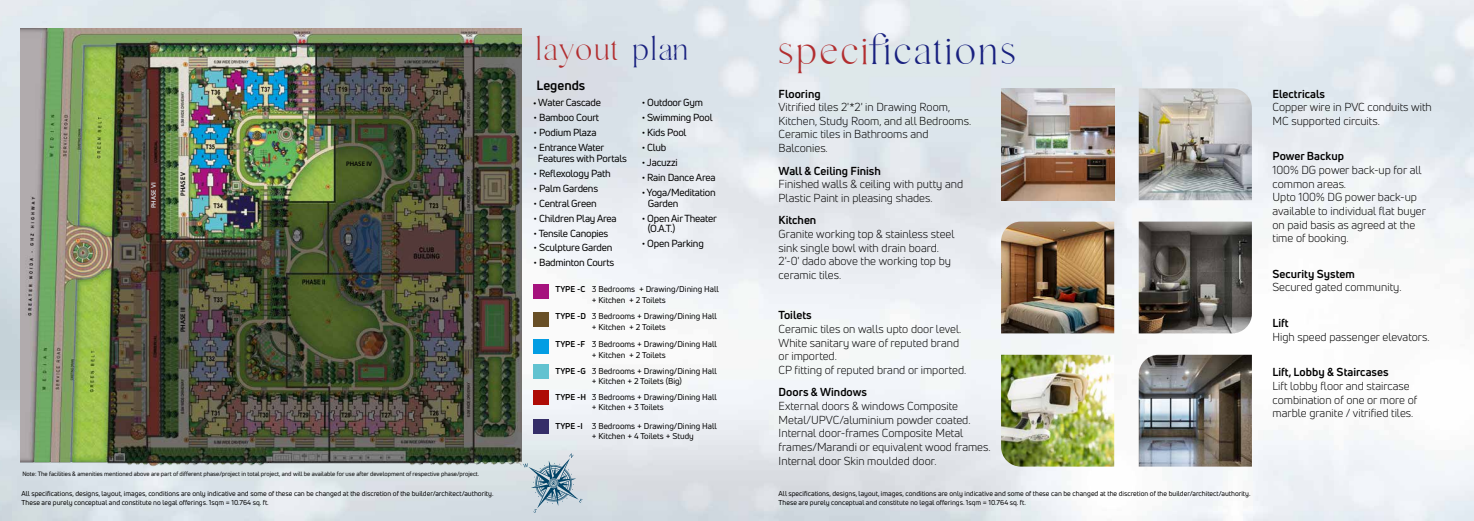
<style>
.page{position:relative;width:1474px;height:521px;background:#fff}
.page>*{position:absolute;margin:0;border:0;box-sizing:border-box;transform-origin:0 0}
.t1{font:36.66px "Gallient";letter-spacing:.1em;color:#18207f}
.t2{font:29.22px "Gallient";letter-spacing:.1em;color:#b22d2f}
.t3{font:700 13.12px "Uni Neue";color:#000}
.t4{font:11.38px/13.7px "Uni Neue";color:#000}
.t5{font:700 11.38px "Uni Neue";color:#000}
.t6{font:10.06px/10.5px "Uni Neue";letter-spacing:-.02em;color:#000}
.t7{font:8.31px/10.5px "Uni Neue";color:#000}
.t8{font:7px/8.4px "Uni Neue";color:#000}
.t9{font:600 6.56px "Myriad Pro";color:#000}
.t10{font:600 6.56px "Myriad Pro";color:#d6dfe5}
.t11{font:6.12px "Uni Neue";color:#000}
.s1{color:#18207f}
.s2{color:#b22d2f}
.s3{font-weight:700}
.s4{font-family:"Myriad Pro"}
</style>
<div class="page">
<img style="left:0;top:0;width:1473px;height:521px">
<img style="left:1001px;top:88px;width:113px;height:112px">
<img style="left:1001px;top:222px;width:113px;height:111px">
<img style="left:1001px;top:355px;width:113px;height:111px">
<img style="left:1138px;top:88px;width:113px;height:112px">
<img style="left:1138px;top:222px;width:113px;height:111px">
<img style="left:1138px;top:355px;width:113px;height:111px">
<svg style="left:523px;top:453px;width:59px;height:60px;background:#aec1cb"></svg>
<img style="left:20px;top:28px;width:501px;height:445px">
<div style="left:533px;top:284px;width:16px;height:15px;background:#a6137e"></div>
<div style="left:533px;top:312px;width:16px;height:15px;background:#684f26"></div>
<div style="left:533px;top:339px;width:16px;height:15px;background:#039de3"></div>
<div style="left:533px;top:364px;width:16px;height:15px;background:#62c2d0"></div>
<div style="left:533px;top:390px;width:16px;height:15px;background:#ae0b06"></div>
<div style="left:533px;top:419px;width:16px;height:15px;background:#352d68"></div>
<p class="t10" style="left:149px;top:208px;width:27px;rotate:-90deg">PHASE VI</p>
<p class="t9" style="left:179px;top:196px;width:26px;rotate:-90deg">PHASE V</p>
<p class="t9" style="left:179px;top:332px;width:27px;rotate:-90deg">PHASE III</p>
<p class="t9" style="left:346px;top:160px;width:28px">PHASE IV</p>
<p class="t11" style="left:22px;top:469px;width:458px">Note: The facilities &amp; amenities mentioned above are part of different phase/project in total project, and will be available for use after development of respective phase/project.</p>
<h2 class="t2" style="left:536px;top:30px;width:153px">layout <span class="s1">plan</span></h2>
<h1 class="t1" style="left:779px;top:27px;width:238px"><span class="s2">speci</span>fications</h1>
<p class="t3" style="left:536px;top:77px;width:50px">Legends</p>
<p class="t5" style="left:778px;top:86px;width:44px">Flooring</p>
<p class="t4" style="left:778px;top:100px;width:194px">Vitrified tiles 2'*2' in Drawing Room,<br>Kitchen, Study Room, and all Bedrooms.<br>Ceramic tiles in Bathrooms and<br>Balconies.</p>
<p class="t5" style="left:778px;top:163px;width:104px">Wall &amp; Ceiling Finish</p>
<p class="t4" style="left:778px;top:177px;width:186px">Finished walls &amp; ceiling with putty and<br>Plastic Paint in pleasing shades.</p>
<p class="t5" style="left:778px;top:213px;width:39px">Kitchen</p>
<p class="t4" style="left:778px;top:227px;width:177px">Granite working top &amp; stainless steel sink single bowl with drain board.<br>2'-0' dado above the working top by ceramic tiles.</p>
<p class="t6" style="left:641px;top:97px;width:63px">• Outdoor Gym</p>
<p class="t6" style="left:641px;top:112px;width:72px">• Swimming Pool</p>
<p class="t6" style="left:641px;top:127px;width:46px">• Kids Pool</p>
<p class="t6" style="left:641px;top:142px;width:26px">• Club</p>
<p class="t6" style="left:641px;top:157px;width:38px">• Jacuzzi</p>
<p class="t6" style="left:641px;top:172px;width:75px">• Rain Dance Area</p>
<p class="t6" style="left:648px;top:187px;width:69px;text-indent:-6px">• Yoga/Meditation<br>Garden</p>
<p class="t6" style="left:648px;top:213px;width:71px;text-indent:-6px">• Open Air Theater (O.A.T.)</p>
<p class="t6" style="left:641px;top:238px;width:64px">• Open Parking</p>
<p class="t7" style="left:592px;top:284px;width:129px;text-indent:-36px"><span class="s3">TYPE -C</span> 3 Bedrooms + Drawing/Dining Hall + Kitchen + 2 Toilets</p>
<p class="t7" style="left:592px;top:311px;width:127px;text-indent:-36px"><span class="s3">TYPE -D</span> 3 Bedrooms + Drawing/Dining Hall + Kitchen + 2 Toilets</p>
<p class="t7" style="left:592px;top:339px;width:127px;text-indent:-36px"><span class="s3">TYPE -F</span> 3 Bedrooms + Drawing/Dining Hall + Kitchen + 2 Toilets</p>
<p class="t7" style="left:555px;top:365px;width:163px;text-align:center"><span class="s3">TYPE -G</span> 3 Bedrooms + Drawing/Dining Hall + Kitchen + 2 Toilets (Big)</p>
<p class="t7" style="left:592px;top:392px;width:127px;text-indent:-36px"><span class="s3">TYPE -H</span> 3 Bedrooms + Drawing/Dining Hall + Kitchen + 3 Toilets</p>
<p class="t7" style="left:592px;top:421px;width:127px;text-indent:-36px"><span class="s3">TYPE -I</span> 3 Bedrooms + Drawing/Dining Hall + Kitchen + 4 Toilets + Study</p>
<p class="t6" style="left:533px;top:97px;width:69px"><span class="s4">•</span> Water Cascade</p>
<p class="t6" style="left:533px;top:112px;width:67px">• Bamboo Court</p>
<p class="t6" style="left:533px;top:127px;width:64px">• Podium Plaza</p>
<p class="t6" style="left:538px;top:142px;width:91px;text-indent:-4px">• Entrance Water<br>Features with Portals</p>
<p class="t6" style="left:533px;top:168px;width:79px">• Reflexology Path</p>
<p class="t6" style="left:533px;top:183px;width:66px">• Palm Gardens</p>
<p class="t6" style="left:533px;top:198px;width:64px">• Central Green</p>
<p class="t6" style="left:533px;top:213px;width:85px">• Children Play Area</p>
<p class="t6" style="left:533px;top:227px;width:76px">• Tensile Canopies</p>
<p class="t6" style="left:533px;top:242px;width:80px">• Sculpture Garden</p>
<p class="t6" style="left:533px;top:257px;width:82px">• Badminton Courts</p>
<p class="t5" style="left:778px;top:308px;width:35px">Toilets</p>
<p class="t4" style="left:778px;top:322px;width:189px">Ceramic tiles on walls upto door level.<br>White sanitary ware of reputed brand or imported.<br>CP fitting of reputed brand or imported.</p>
<p class="t5" style="left:778px;top:385px;width:90px">Doors &amp; Windows</p>
<p class="t4" style="left:778px;top:399px;width:213px">External doors &amp; windows Composite Metal/UPVC/aluminium powder coated.<br>Internal door-frames Composite Metal frames/Marandi or equivalent wood frames.<br>Internal door Skin moulded door.</p>
<p class="t8" style="left:22px;top:489px;width:473px">All specifications, designs, layout, images, conditions are only indicative and some of these can be changed at the discretion of the builder/architect/authority.<br>These are purely conceptual and constitute no legal offerings. 1sqm = 10.764 sq. ft.</p>
<p class="t8" style="left:778px;top:489px;width:473px">All specifications, designs, layout, images, conditions are only indicative and some of these can be changed at the discretion of the builder/architect/authority.<br>These are purely conceptual and constitute no legal offerings. 1sqm = 10.764 sq. ft.</p>
<p class="t5" style="left:1272px;top:86px;width:54px">Electricals</p>
<p class="t4" style="left:1272px;top:100px;width:161px">Copper wire in PVC conduits with<br>MC supported circuits.</p>
<p class="t5" style="left:1272px;top:149px;width:73px">Power Backup</p>
<p class="t4" style="left:1272px;top:163px;width:155px">100% DG power back-up for all common areas.<br>Upto 100% DG power back-up available to individual flat buyer on paid basis as agreed at the time of booking.</p>
<p class="t5" style="left:1272px;top:267px;width:84px">Security System</p>
<p class="t4" style="left:1272px;top:280px;width:131px">Secured gated community.</p>
<p class="t5" style="left:1272px;top:316px;width:18px">Lift</p>
<p class="t4" style="left:1272px;top:330px;width:158px">High speed passenger elevators.</p>
<p class="t5" style="left:1272px;top:365px;width:118px">Lift, Lobby &amp; Staircases</p>
<p class="t4" style="left:1272px;top:379px;width:146px">Lift lobby floor and staircase combination of one or more of marble granite / vitrified tiles.</p>
</div>
